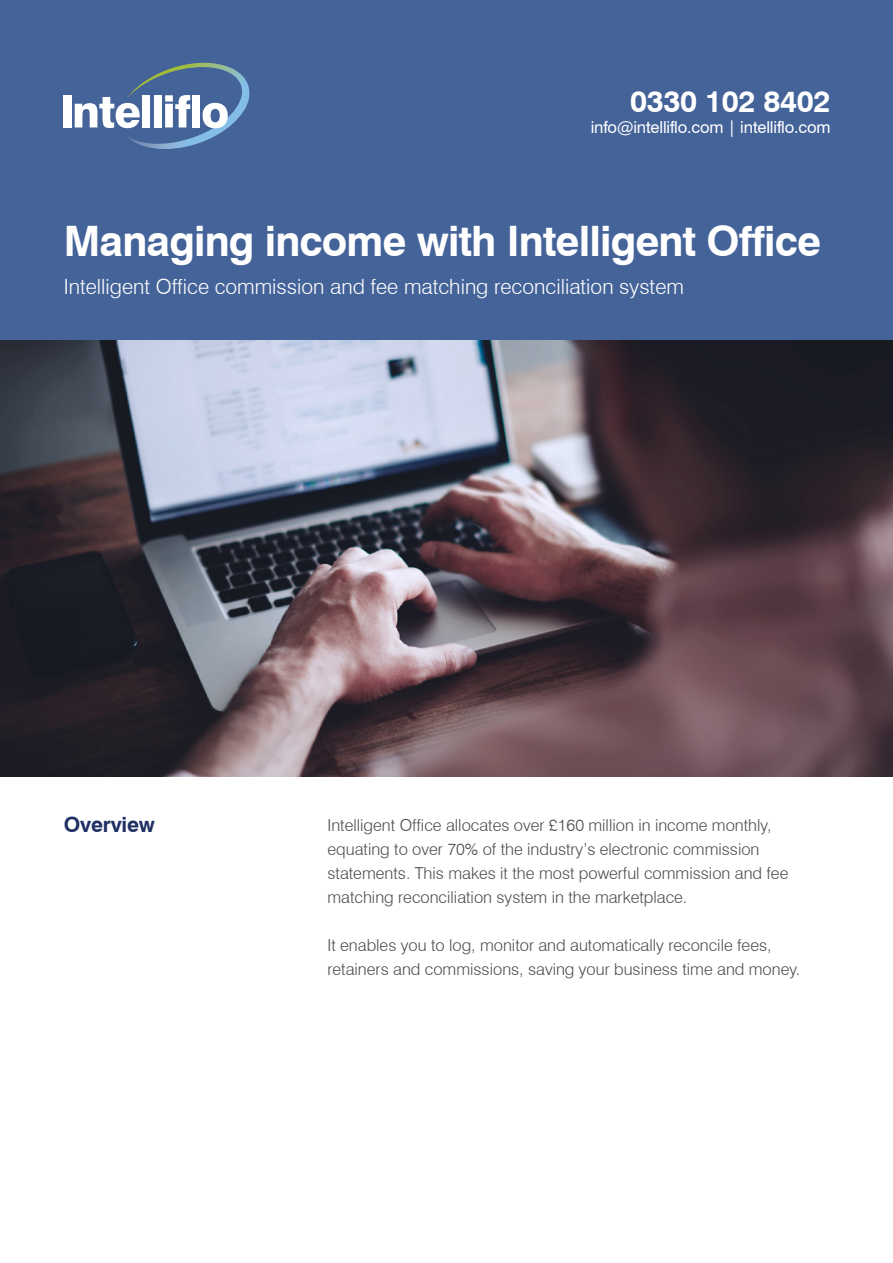
<style>
.page{position:relative;width:893px;height:1263px;background:#fff}
.page>*{position:absolute;margin:0;border:0;box-sizing:border-box;transform-origin:0 0}
.Document_Title{font:700 42px "Swiss 721 BT";letter-spacing:-.02em;color:#fff}
.t1{font:700 30px "Swiss 721 BT";letter-spacing:-.01em;color:#fff}
.Document_Subtitle{font:300 21px "Swiss 721 BT";color:#fff}
.Section_Title{font:700 21px "Swiss 721 BT";letter-spacing:-.01em;color:#203064}
.Bodytext{font:300 16.5px/24px "Swiss 721 BT";color:#4b4c4d}
.t2{font:16.5px "Swiss 721 BT";letter-spacing:-.01em;color:#fff}
</style>
<div class="page">
<img style="left:0;top:339px;width:893px;height:437px">
<div style="left:0;top:0;width:893px;height:339px;background:#446399"></div>
<div style="left:63px;top:95px;width:8px;height:32px;background:#fff"></div>
<svg style="left:75px;top:62px;width:175px;height:87px"></svg>
<p class="t1" style="left:630px;top:83px;width:202px">0330 102 8402</p>
<p class="t2" style="left:591px;top:117px;width:241px">info@intelliflo.com | intelliflo.com</p>
<p class="Document_Title" style="left:64px;top:216px;width:759px">Managing income with Intelligent Office</p>
<p class="Document_Subtitle" style="left:64px;top:274px;width:622px">Intelligent Office commission and fee matching reconciliation system</p>
<p class="Section_Title" style="left:64px;top:811px;width:93px">Overview</p>
<p class="Bodytext" style="left:327px;top:813px;width:462px">Intelligent Office allocates over £160 million in income monthly, equating to over 70% of the industry’s electronic commission statements. This makes it the most powerful commission and fee matching reconciliation system in the marketplace.</p>
<p class="Bodytext" style="left:327px;top:933px;width:474px">It enables you to log, monitor and automatically reconcile fees, retainers and commissions, saving your business time and money.</p>
</div>
